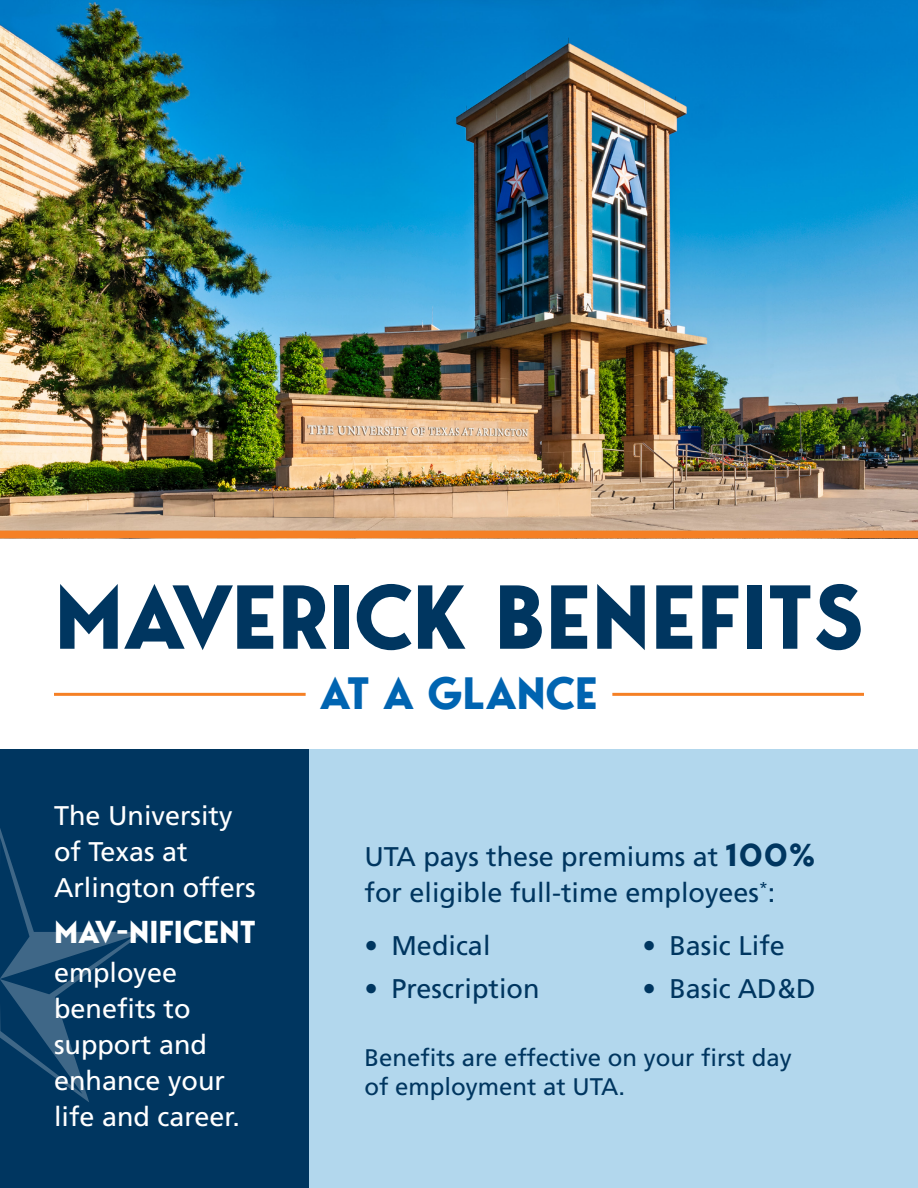
<style>
.page{position:relative;width:918px;height:1188px;background:#fff}
.page>*{position:absolute;margin:0;border:0;box-sizing:border-box;transform-origin:0 0}
.t1{font:700 90px "Bergen Sans";color:#003660}
.t2{font:700 45px "Bergen Sans";letter-spacing:-.01em;color:#0064b1}
.P_Body{font:700 31.5px "Bergen Sans";color:#fff}
.P_Body-2{font:27px/36px "Frutiger LT 55 Rm";color:#003660}
.P_Body-3{font:27px/36px "Frutiger LT 55 Rm";color:#fff}
.P_Frut_16_Blue{font:24px/28.8px "Frutiger LT 55 Rm";color:#003660}
.s1{font-family:"Bergen Sans";font-weight:700;font-size:31.5px}
</style>
<div class="page">
<img style="left:0;top:0;width:918px;height:531px">
<div style="left:0;top:531px;width:918px;height:7px;background:#f58025"></div>
<hr style="left:54px;top:693px;width:252px;height:3px;background:#f58025">
<hr style="left:612px;top:693px;width:252px;height:3px;background:#f58025">
<div style="left:0;top:749px;width:310px;height:439px;background:#003660"></div>
<div style="left:309px;top:749px;width:609px;height:439px;background:#b2d7ed"></div>
<svg style="left:0;top:828px;width:144px;height:274px"></svg>
<h1 class="t1" style="left:54px;top:557px;width:811px">MAVERICK BENEFITS</h1>
<h1 class="t2" style="left:320px;top:663px;width:279px">AT A GLANCE</h1>
<p class="P_Body-3" style="left:54px;top:798px;width:203px">The University of Texas at<br>Arlington offers</p>
<p class="P_Body" style="left:54px;top:910px;width:203px">MAV-NIFICENT</p>
<p class="P_Body-3" style="left:54px;top:955px;width:188px">employee benefits to support and enhance your life and career.</p>
<p class="P_Body-2" style="left:364px;top:839px;width:453px">UTA pays these premiums at <span class="s1">100% </span>for eligible full-time employees<sup>*</sup>:</p>
<p class="P_Body-2" style="left:364px;top:928px;width:128px">• Medical</p>
<p class="P_Body-2" style="left:364px;top:971px;width:177px">• Prescription</p>
<p class="P_Body-2" style="left:642px;top:928px;width:144px">• Basic Life</p>
<p class="P_Body-2" style="left:642px;top:971px;width:175px">• Basic AD&amp;D</p>
<p class="P_Frut_16_Blue" style="left:364px;top:1043px;width:429px">Benefits are effective on your first day of employment at UTA.</p>
</div>
